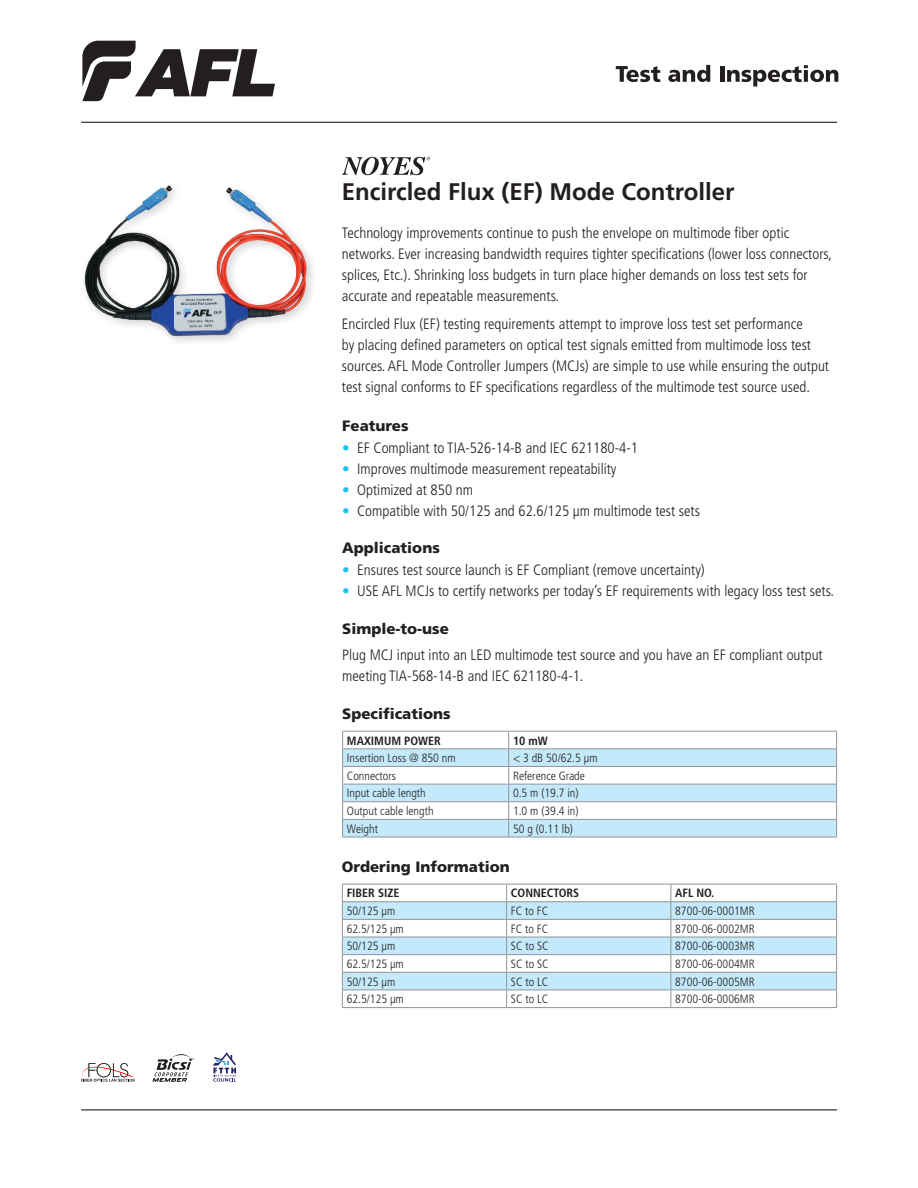
<style>
.page{position:relative;width:918px;height:1188px;background:#fff}
.page>*{position:absolute;margin:0;border:0;box-sizing:border-box;transform-origin:0 0}
.FPP_Product_Title{font:700 24px "Frutiger LT Std";color:#231f20}
.FPP_Body_Text{font:300 condensed 15px/21px "Frutiger LT Std";color:#231f20}
.FPP_Subhead{font:900 15px "Frutiger LT Std";color:#231f20}
.FPP_Table_Body_Text{font:300 condensed 12px "Frutiger LT Std";color:#231f20}
.FPP_Table_Header{font:700 condensed 12px "Frutiger LT Std";color:#231f20}
.FPP_Table_Body_Text-2{font:700 condensed 12px "Frutiger LT Std";color:#231f20}
.s1{color:#15c0f2}
</style>
<div class="page">
<svg style="left:82px;top:41px;width:193px;height:60px"></svg>
<svg style="left:616px;top:66px;width:44px;height:16px"></svg>
<svg style="left:668px;top:65px;width:42px;height:17px"></svg>
<hr style="left:720px;top:66px;width:4px;height:16px;background:#231f20">
<svg style="left:727px;top:65px;width:111px;height:21px"></svg>
<hr style="left:81px;top:122px;width:756px;height:1px;background:#231f20">
<hr style="left:81px;top:1109px;width:756px;height:1px;background:#231f20">
<svg style="left:342px;top:157px;width:88px;height:18px"></svg>
<svg style="left:81px;top:1063px;width:54px;height:19px"></svg>
<svg style="left:213px;top:1052px;width:23px;height:30px"></svg>
<svg style="left:153px;top:1054px;width:41px;height:28px"></svg>
<hr style="left:342px;top:837px;width:167px;height:1px;background:#939598">
<hr style="left:509px;top:837px;width:328px;height:1px;background:#939598">
<hr style="left:342px;top:731px;width:167px;height:1px;background:#939598">
<hr style="left:509px;top:731px;width:328px;height:1px;background:#939598">
<svg style="left:342px;top:732px;width:495px;height:105px"></svg>
<hr style="left:342px;top:766px;width:167px;height:1px;background:#939598">
<hr style="left:342px;top:1007px;width:165px;height:1px;background:#939598">
<hr style="left:507px;top:1007px;width:164px;height:1px;background:#939598">
<hr style="left:671px;top:1007px;width:166px;height:1px;background:#939598">
<svg style="left:342px;top:884px;width:495px;height:123px"></svg>
<img style="left:84px;top:185px;width:228px;height:154px">
<p class="FPP_Product_Title" style="left:342px;top:178px;width:394px">Encircled Flux (EF) Mode Controller</p>
<p class="FPP_Body_Text" style="left:342px;top:223px;width:492px">Technology improvements continue to push the envelope on multimode fiber optic networks. Ever increasing bandwidth requires tighter specifications (lower loss connectors, splices, Etc.). Shrinking loss budgets in turn place higher demands on loss test sets for accurate and repeatable measurements.</p>
<p class="FPP_Body_Text" style="left:342px;top:313px;width:489px">Encircled Flux (EF) testing requirements attempt to improve loss test set performance<br>by placing defined parameters on optical test signals emitted from multimode loss test sources. AFL Mode Controller Jumpers (MCJs) are simple to use while ensuring the output test signal conforms to EF specifications regardless of the multimode test source used.</p>
<p class="FPP_Subhead" style="left:342px;top:416px;width:68px">Features</p>
<p class="FPP_Body_Text" style="left:342px;top:437px;width:297px"><span class="s1">•</span> EF Compliant to TIA-526-14-B and IEC 621180-4-1</p>
<p class="FPP_Body_Text" style="left:342px;top:458px;width:276px"><span class="s1">•</span> Improves multimode measurement repeatability</p>
<p class="FPP_Body_Text" style="left:342px;top:479px;width:132px"><span class="s1">•</span> Optimized at 850 nm</p>
<p class="FPP_Body_Text" style="left:342px;top:500px;width:359px"><span class="s1">•</span> Compatible with 50/125 and 62.6/125 µm multimode test sets</p>
<p class="FPP_Subhead" style="left:342px;top:539px;width:99px">Applications</p>
<p class="FPP_Body_Text" style="left:342px;top:560px;width:364px"><span class="s1">•</span> Ensures test source launch is EF Compliant (remove uncertainty)</p>
<p class="FPP_Body_Text" style="left:342px;top:581px;width:493px"><span class="s1">•</span> USE AFL MCJs to certify networks per today’s EF requirements with legacy loss test sets.</p>
<p class="FPP_Subhead" style="left:342px;top:620px;width:108px">Simple-to-use</p>
<p class="FPP_Body_Text" style="left:342px;top:644px;width:482px">Plug MCJ input into an LED multimode test source and you have an EF compliant output meeting TIA-568-14-B and IEC 621180-4-1.</p>
<p class="FPP_Subhead" style="left:342px;top:705px;width:110px">Specifications</p>
<p class="FPP_Table_Header" style="left:347px;top:733px;width:95px">MAXIMUM POWER</p>
<p class="FPP_Table_Body_Text-2" style="left:513px;top:733px;width:36px">10 mW</p>
<p class="FPP_Table_Body_Text" style="left:347px;top:751px;width:110px">Insertion Loss @ 850 nm</p>
<p class="FPP_Table_Body_Text" style="left:513px;top:751px;width:86px">&lt; 3 dB 50/62.5 µm</p>
<p class="FPP_Table_Body_Text" style="left:347px;top:769px;width:51px">Connectors</p>
<p class="FPP_Table_Body_Text" style="left:513px;top:769px;width:73px">Reference Grade</p>
<p class="FPP_Table_Body_Text" style="left:347px;top:786px;width:80px">Input cable length</p>
<p class="FPP_Table_Body_Text" style="left:513px;top:786px;width:67px">0.5 m (19.7 in)</p>
<p class="FPP_Table_Body_Text" style="left:347px;top:804px;width:88px">Output cable length</p>
<p class="FPP_Table_Body_Text" style="left:513px;top:804px;width:67px">1.0 m (39.4 in)</p>
<p class="FPP_Table_Body_Text" style="left:347px;top:822px;width:33px">Weight</p>
<p class="FPP_Table_Body_Text" style="left:513px;top:822px;width:62px">50 g (0.11 lb)</p>
<p class="FPP_Subhead" style="left:342px;top:858px;width:169px">Ordering Information</p>
<p class="FPP_Table_Header" style="left:347px;top:886px;width:54px">FIBER SIZE</p>
<p class="FPP_Table_Header" style="left:511px;top:886px;width:70px">CONNECTORS</p>
<p class="FPP_Table_Header" style="left:675px;top:886px;width:41px">AFL NO.</p>
<p class="FPP_Table_Body_Text" style="left:347px;top:904px;width:50px">50/125 µm</p>
<p class="FPP_Table_Body_Text" style="left:511px;top:904px;width:39px">FC to FC</p>
<p class="FPP_Table_Body_Text" style="left:675px;top:904px;width:81px">8700-06-0001MR</p>
<p class="FPP_Table_Body_Text" style="left:347px;top:922px;width:59px">62.5/125 µm</p>
<p class="FPP_Table_Body_Text" style="left:511px;top:922px;width:39px">FC to FC</p>
<p class="FPP_Table_Body_Text" style="left:675px;top:922px;width:81px">8700-06-0002MR</p>
<p class="FPP_Table_Body_Text" style="left:347px;top:939px;width:50px">50/125 µm</p>
<p class="FPP_Table_Body_Text" style="left:511px;top:939px;width:39px">SC to SC</p>
<p class="FPP_Table_Body_Text" style="left:675px;top:939px;width:81px">8700-06-0003MR</p>
<p class="FPP_Table_Body_Text" style="left:347px;top:957px;width:59px">62.5/125 µm</p>
<p class="FPP_Table_Body_Text" style="left:511px;top:957px;width:39px">SC to SC</p>
<p class="FPP_Table_Body_Text" style="left:675px;top:957px;width:81px">8700-06-0004MR</p>
<p class="FPP_Table_Body_Text" style="left:347px;top:975px;width:50px">50/125 µm</p>
<p class="FPP_Table_Body_Text" style="left:511px;top:975px;width:39px">SC to LC</p>
<p class="FPP_Table_Body_Text" style="left:675px;top:975px;width:81px">8700-06-0005MR</p>
<p class="FPP_Table_Body_Text" style="left:347px;top:992px;width:59px">62.5/125 µm</p>
<p class="FPP_Table_Body_Text" style="left:511px;top:992px;width:39px">SC to LC</p>
<p class="FPP_Table_Body_Text" style="left:675px;top:992px;width:81px">8700-06-0006MR</p>
</div>
